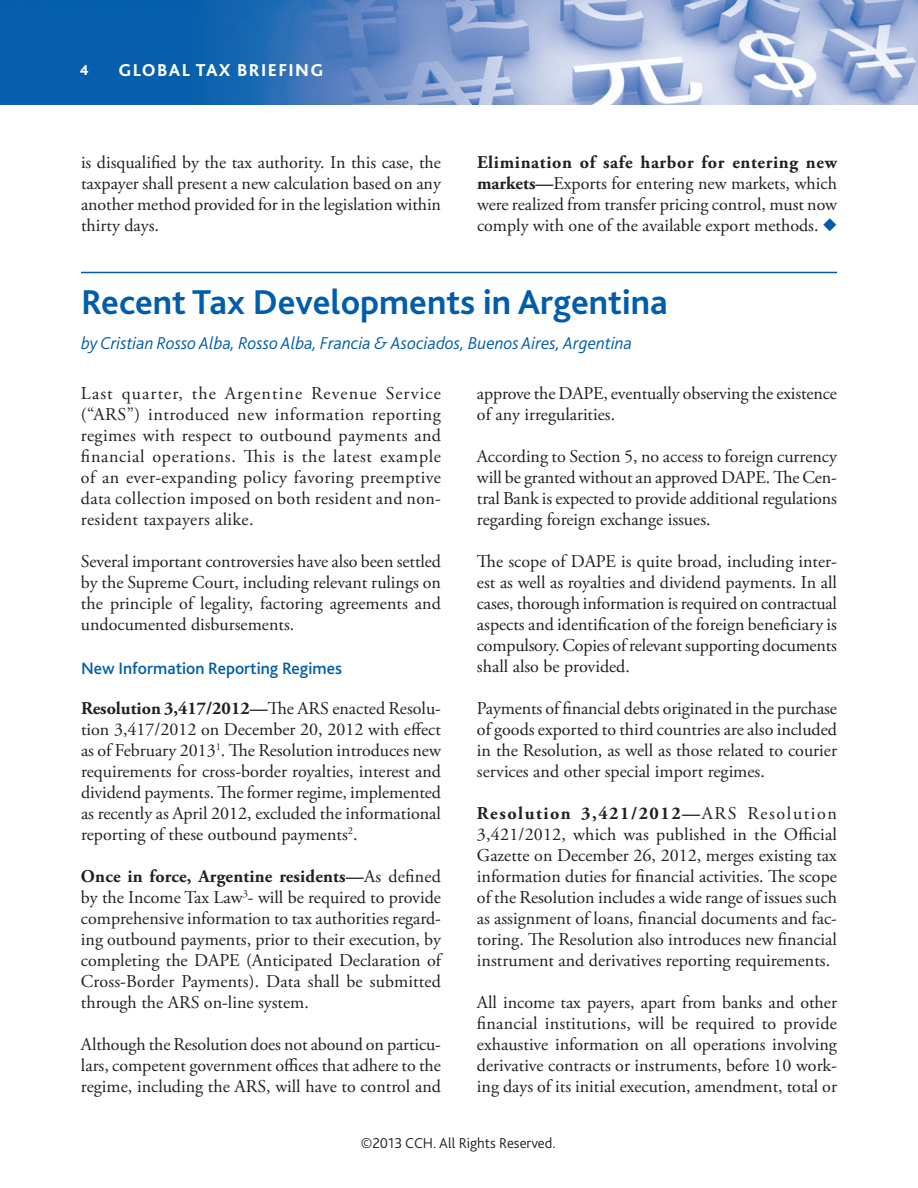
<style>
.page{position:relative;width:918px;height:1188px;background:#fff}
.page>*{position:absolute;margin:0;border:0;box-sizing:border-box;transform-origin:0 0}
.t1{font:700 36px "Bliss 2";color:#015dab}
.t2{font:18px/21px "Adobe Garamond Pro";color:#231f20;text-align:justify}
.t3{font:italic 300 18px "Bliss 2";color:#015dab}
.t4{font:800 18px "Bliss 2";letter-spacing:.075em;color:#fff}
.t5{font:500 17.25px "Bliss 2";color:#015dab}
.t6{font:300 15px "Bliss 2";color:#231f20}
.t7{font:800 15px "Bliss 2";color:#fff}
.s1{font-weight:700}
.s2{color:#015dab}
</style>
<div class="page">
<img style="left:0;top:0;width:918px;height:105px">
<hr style="left:81px;top:272px;width:756px;height:1px;background:#015dab">
<p class="t7" style="left:80px;top:61px;width:11px">4</p>
<p class="t4" style="left:118px;top:59px;width:206px">GLOBAL TAX BRIEFING</p>
<p class="t2" style="left:81px;top:153px;width:362px">is disqualified by the tax authority. In this case, the taxpayer shall present a new calculation based on any another method provided for in the legislation within thirty days.</p>
<p class="t2" style="left:477px;top:153px;width:362px"><span class="s1">Elimination of safe harbor for entering new markets—</span> Exports for entering new markets, which were realized from transfer pricing control, must now comply with one of the available export methods. <span class="s2">◆</span></p>
<h1 class="t1" style="left:81px;top:288px;width:588px">Recent Tax Developments in Argentina</h1>
<p class="t3" style="left:81px;top:336px;width:553px">by Cristian Rosso Alba, Rosso Alba, Francia &amp; Asociados, Buenos Aires, Argentina</p>
<p class="t2" style="left:81px;top:384px;width:362px">Last quarter, the Argentine Revenue Service (“ARS”) introduced new information reporting regimes with respect to outbound payments and financial operations. This is the latest example of an ever-expanding policy favoring preemptive data collection imposed on both resident and non&shy;resident taxpayers alike.</p>
<p class="t2" style="left:81px;top:552px;width:362px">Several important controversies have also been settled by the Supreme Court, including relevant rulings on the principle of legality, factoring agreements and undocumented disbursements.</p>
<p class="t5" style="left:81px;top:661px;width:263px">New Information Reporting Regimes</p>
<p class="t2" style="left:81px;top:699px;width:362px"><span class="s1">Resolution 3,417/2012—</span> The ARS enacted Resolu&shy;tion 3,417/2012 on December 20, 2012 with effect as of February 2013 <sup>1</sup> . The Resolution introduces new requirements for cross-border royalties, interest and dividend payments. The former regime, implemented as recently as April 2012, excluded the informational reporting of these outbound payments <sup>2</sup> .</p>
<p class="t2" style="left:81px;top:867px;width:362px"><span class="s1">Once in force, Argentine residents—</span> As defined by the Income Tax Law <sup>3</sup> - will be required to provide comprehensive information to tax authorities regard&shy;ing outbound payments, prior to their execution, by completing the DAPE (Anticipated Declaration of Cross-Border Payments). Data shall be submitted through the ARS on-line system.</p>
<p class="t2" style="left:81px;top:1035px;width:362px">Although the Resolution does not abound on particu&shy;lars, competent government offices that adhere to the regime, including the ARS, will have to control and</p>
<p class="t2" style="left:477px;top:384px;width:361px">approve the DAPE, eventually observing the existence of any irregularities.</p>
<p class="t2" style="left:477px;top:447px;width:361px">According to Section 5, no access to foreign currency will be granted without an approved DAPE. The Cen&shy;tral Bank is expected to provide additional regulations regarding foreign exchange issues.</p>
<p class="t2" style="left:477px;top:552px;width:362px">The scope of DAPE is quite broad, including inter&shy;est as well as royalties and dividend payments. In all cases, thorough information is required on contractual aspects and identification of the foreign beneficiary is compulsory. Copies of relevant supporting documents shall also be provided.</p>
<p class="t2" style="left:477px;top:699px;width:362px">Payments of financial debts originated in the purchase of goods exported to third countries are also included in the Resolution, as well as those related to courier services and other special import regimes.</p>
<p class="t2" style="left:477px;top:804px;width:362px"><span class="s1">Resolution 3,421/2012—</span> ARS Resolution 3,421/2012, which was published in the Official Gazette on December 26, 2012, merges existing tax information duties for financial activities. The scope of the Resolution includes a wide range of issues such as assignment of loans, financial documents and fac&shy;toring. The Resolution also introduces new financial instrument and derivatives reporting requirements.</p>
<p class="t2" style="left:477px;top:993px;width:362px">All income tax payers, apart from banks and other financial institutions, will be required to provide exhaustive information on all operations involving derivative contracts or instruments, before 10 work&shy;ing days of its initial execution, amendment, total or</p>
<p class="t6" style="left:361px;top:1137px;width:197px">©2013 CCH. All Rights Reserved.</p>
</div>
